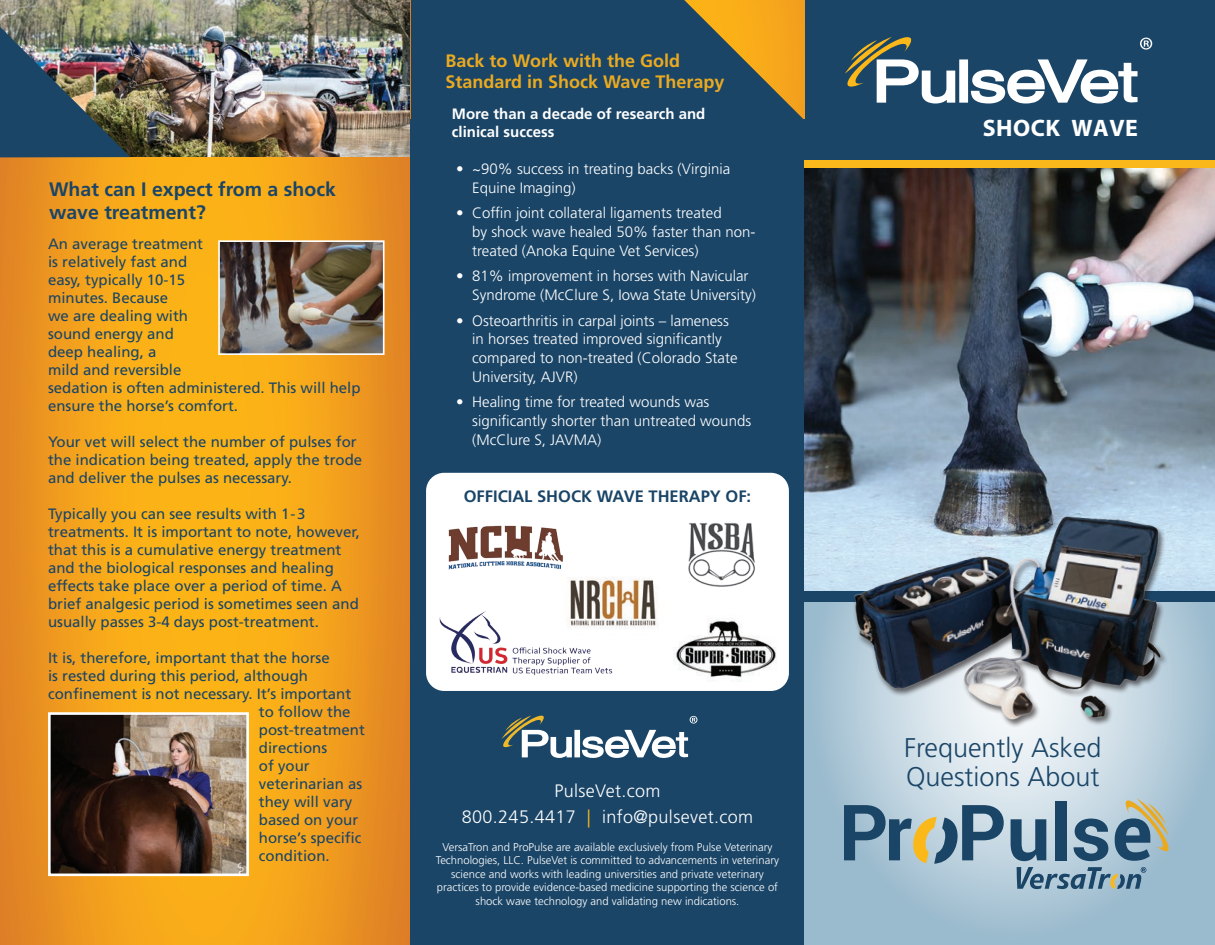
<style>
.page{position:relative;width:1215px;height:945px;background:#fff}
.page>*{position:absolute;margin:0;border:0;box-sizing:border-box;transform-origin:0 0}
.t1{font:300 27px/28.8px "Frutiger LT Std";color:#1a4567}
.t2{font:700 23.85px "Myriad Pro";letter-spacing:.02em;color:#fff}
.t3{font:700 19.5px/23.4px "Frutiger LT Std";color:#1a4567}
.t4{font:700 18px/21.6px "Frutiger LT Std";color:#eaaa20}
.t5{font:300 18px/26.4px "Frutiger LT Std";letter-spacing:.02em;color:#fff;text-align:center}
.t6{font:700 16.5px "Frutiger LT Std";color:#1a4567}
.t7{font:15px/18px "Frutiger LT Std";color:#1a4567}
.t8{font:300 15px/18.8px "Frutiger LT Std";color:#fff}
.t9{font:700 15px/18px "Frutiger LT Std";color:#fff}
.t10{font:300 11.25px/13.5px "Frutiger LT Std";color:#fff;text-align:center}
.s1{color:#fcb818}
</style>
<div class="page">
<svg style="left:804px;top:602px;width:411px;height:343px;background:#afc8d7"></svg>
<img style="left:804px;top:167px;width:411px;height:424px">
<div style="left:804px;top:19px;width:411px;height:148px;background:#fbb81a"></div>
<div style="left:804px;top:591px;width:411px;height:11px;background:#1a4567"></div>
<div style="left:804px;top:0;width:411px;height:159px;background:#1a4567"></div>
<img style="left:0;top:157px;width:411px;height:788px">
<img style="left:0;top:0;width:411px;height:157px">
<img style="left:0;top:27px;width:130px;height:130px">
<div style="left:411px;top:0;width:393px;height:945px;background:#1a4567"></div>
<svg style="left:684px;top:0;width:120px;height:119px"></svg>
<svg style="left:501px;top:715px;width:196px;height:43px"></svg>
<svg style="left:1011px;top:819px;width:35px;height:42px"></svg>
<div style="left:1055px;top:801px;width:11px;height:59px;background:#1a4567"></div>
<svg style="left:1073px;top:819px;width:35px;height:42px"></svg>
<svg style="left:1115px;top:798px;width:56px;height:63px;background:#8b9fa0"></svg>
<svg style="left:844px;top:805px;width:160px;height:59px;background:#7f98a4"></svg>
<svg style="left:1017px;top:867px;width:129px;height:22px;background:#7896a9"></svg>
<img style="left:844px;top:503px;width:344px;height:232px">
<svg style="left:845px;top:37px;width:307px;height:67px"></svg>
<img style="left:52px;top:716px;width:193px;height:156px">
<div style="left:48px;top:712px;width:201px;height:164px;border:3px solid #fff"></div>
<div style="left:426px;top:473px;width:363px;height:218px;background:#fff;border-radius:18px"></div>
<img style="left:430px;top:611px;width:183px;height:77px">
<img style="left:448px;top:525px;width:115px;height:45px">
<img style="left:688px;top:523px;width:67px;height:63px">
<img style="left:674px;top:619px;width:102px;height:63px">
<img style="left:221px;top:243px;width:161px;height:109px">
<div style="left:218px;top:240px;width:167px;height:115px;border:2px solid #fff"></div>
<img style="left:561px;top:565px;width:95px;height:72px">
<p class="t4" style="left:445px;top:50px;width:281px">Back to Work with the Gold<br>Standard in Shock Wave Therapy</p>
<p class="t9" style="left:452px;top:105px;width:255px">More than a decade of research and clinical success</p>
<p class="t8" style="left:472px;top:160px;width:260px;text-indent:-16px">• ~90% success in treating backs (Virginia<br>Equine Imaging)</p>
<p class="t8" style="left:472px;top:204px;width:285px;text-indent:-16px">• Coffin joint collateral ligaments treated<br>by shock wave healed 50% faster than non&shy;treated (Anoka Equine Vet Services)</p>
<p class="t8" style="left:472px;top:267px;width:285px;text-indent:-16px">• 81% improvement in horses with Navicular<br>Syndrome (McClure S, Iowa State University)</p>
<p class="t8" style="left:472px;top:311px;width:267px;text-indent:-16px">• Osteoarthritis in carpal joints – lameness in horses treated improved significantly compared to non-treated (Colorado State University, AJVR)</p>
<p class="t8" style="left:472px;top:393px;width:280px;text-indent:-16px">• Healing time for treated wounds was significantly shorter than untreated wounds (McClure S, JAVMA)</p>
<h3 class="t3" style="left:49px;top:177px;width:288px">What can I expect from a shock wave treatment?</h3>
<p class="t7" style="left:48px;top:235px;width:314px">An average treatment<br>is relatively fast and<br>easy, typically 10-15<br>minutes. Because<br>we are dealing with<br>sound energy and<br>deep healing, a<br>mild and reversible<br>sedation is often administered. This will help ensure the horse’s comfort.</p>
<p class="t7" style="left:48px;top:433px;width:316px">Your vet will select the number of pulses for the indication being treated, apply the trode and deliver the pulses as necessary.</p>
<p class="t7" style="left:48px;top:505px;width:314px">Typically you can see results with 1-3 treatments. It is important to note, however, that this is a cumulative energy treatment and the biological responses and healing effects take place over a period of time. A brief analgesic period is sometimes seen and usually passes 3-4 days post-treatment.</p>
<p class="t7" style="left:48px;top:649px;width:283px">It is, therefore, important that the horse</p>
<p class="t7" style="left:48px;top:667px;width:262px">is rested during this period, although</p>
<p class="t7" style="left:48px;top:685px;width:305px">confinement is not necessary. It’s important</p>
<p class="t7" style="left:259px;top:703px;width:93px">to follow the</p>
<p class="t7" style="left:259px;top:721px;width:107px">post-treatment</p>
<p class="t7" style="left:259px;top:739px;width:70px">directions</p>
<p class="t7" style="left:259px;top:757px;width:52px">of your</p>
<p class="t7" style="left:259px;top:775px;width:105px">veterinarian as</p>
<p class="t7" style="left:259px;top:793px;width:95px">they will vary</p>
<p class="t7" style="left:259px;top:811px;width:101px">based on your</p>
<p class="t7" style="left:259px;top:829px;width:104px">horse’s specific</p>
<p class="t7" style="left:259px;top:847px;width:72px">condition.</p>
<p class="t10" style="left:436px;top:840px;width:345px">VersaTron and ProPulse are available exclusively from Pulse Veterinary Technologies, LLC. PulseVet is committed to advancements in veterinary science and works with leading universities and private veterinary practices to provide evidence-based medicine supporting the science of shock wave technology and validating new indications.</p>
<p class="t6" style="left:464px;top:487px;width:289px">OFFICIAL SHOCK WAVE THERAPY OF:</p>
<p class="t5" style="left:462px;top:778px;width:293px">PulseVet.com<br>800.245.4417 <span class="s1">|</span> info@pulsevet.com</p>
<h2 class="t2" style="left:983px;top:113px;width:157px">SHOCK WAVE</h2>
<h1 class="t1" style="left:904px;top:733px;width:199px">Frequently Asked<br>Questions About</h1>
</div>
